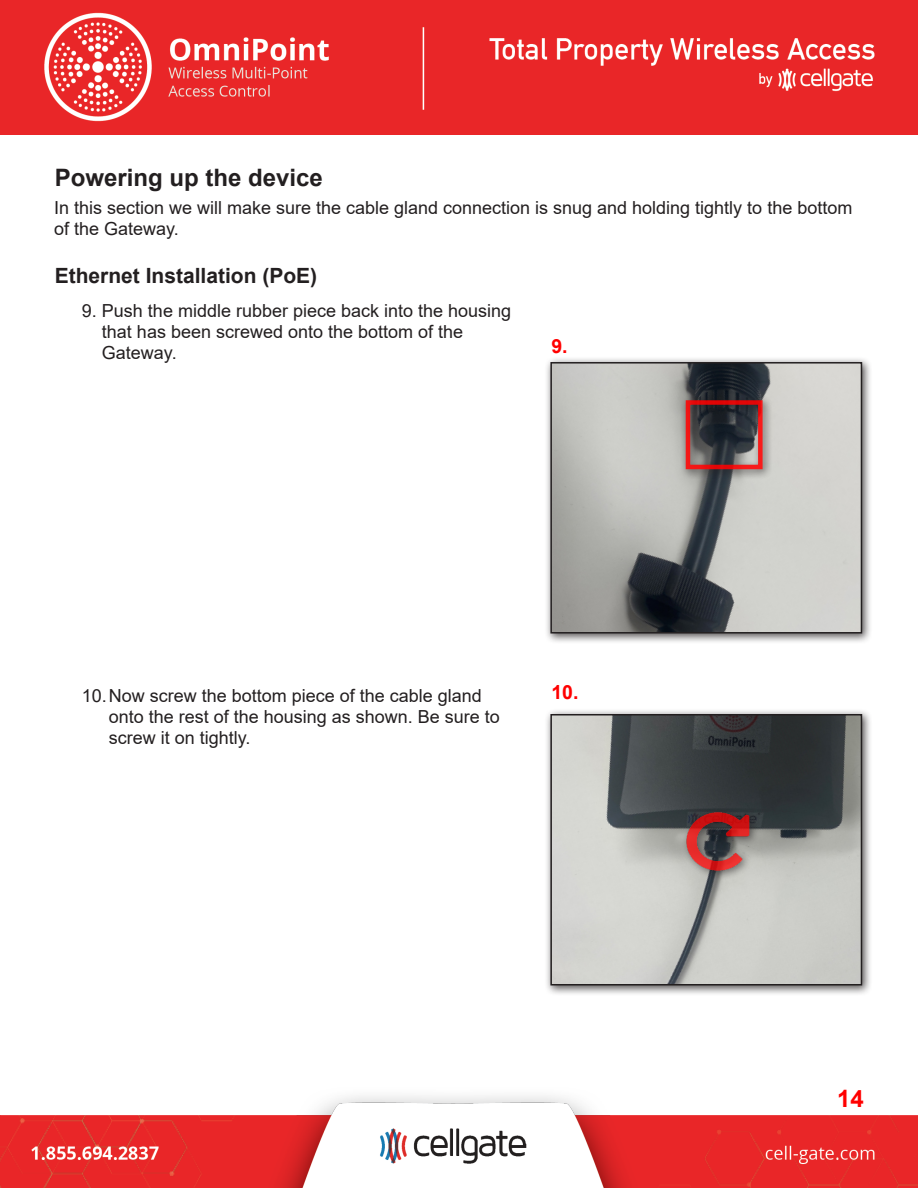
<style>
.page{position:relative;width:918px;height:1188px;background:#fff}
.page>*{position:absolute;margin:0;border:0;box-sizing:border-box;transform-origin:0 0}
.t1{font:700 24px "Arial";color:#231f20}
.t2{font:700 24px "Arial";color:#f00}
.Heading_2{font:700 21px "Arial";color:#231f20}
.t3{font:700 19.5px "Arial";color:#f00}
.Text{font:18px/21px "Arial";color:#231f20}
</style>
<div class="page">
<img style="left:0;top:0;width:918px;height:134px">
<img style="left:0;top:1096px;width:918px;height:92px">
<div style="left:545px;top:356px;width:328px;height:288px;background:#231f20;opacity:.75"></div>
<img style="left:553px;top:365px;width:306px;height:266px">
<div style="left:550px;top:362px;width:312px;height:272px;border:2px solid #231f20"></div>
<div style="left:545px;top:708px;width:328px;height:288px;background:#231f20;opacity:.75"></div>
<img style="left:553px;top:717px;width:306px;height:266px">
<div style="left:550px;top:714px;width:312px;height:272px;border:2px solid #231f20"></div>
<div style="left:682px;top:807px;width:77px;height:74px;background:#231f20;opacity:.75"></div>
<img style="left:685px;top:810px;width:66px;height:64px">
<div style="left:680px;top:394px;width:93px;height:86px;background:#231f20;opacity:.75"></div>
<div style="left:686px;top:400px;width:77px;height:69px;border:4px solid #f00"></div>
<p class="t1" style="left:55px;top:161px;width:270px">Powering up the device</p>
<p class="Text" style="left:54px;top:197px;width:800px">In this section we will make sure the cable gland connection is snug and holding tightly to the bottom of the Gateway.</p>
<p class="Heading_2" style="left:55px;top:260px;width:264px">Ethernet Installation (PoE)</p>
<p class="Text" style="left:102px;top:300px;width:411px;text-indent:-20px">9. Push the middle rubber piece back into the housing that has been screwed onto the bottom of the<br>Gateway.</p>
<p class="t3" style="left:551px;top:332px;width:18px">9.</p>
<p class="Text" style="left:109px;top:685px;width:393px;text-indent:-27px">10.Now screw the bottom piece of the cable gland onto the rest of the housing as shown. Be sure to screw it on tightly.</p>
<p class="t3" style="left:551px;top:678px;width:29px">10.</p>
<h1 class="t2" style="left:837px;top:1081px;width:28px">14</h1>
</div>
